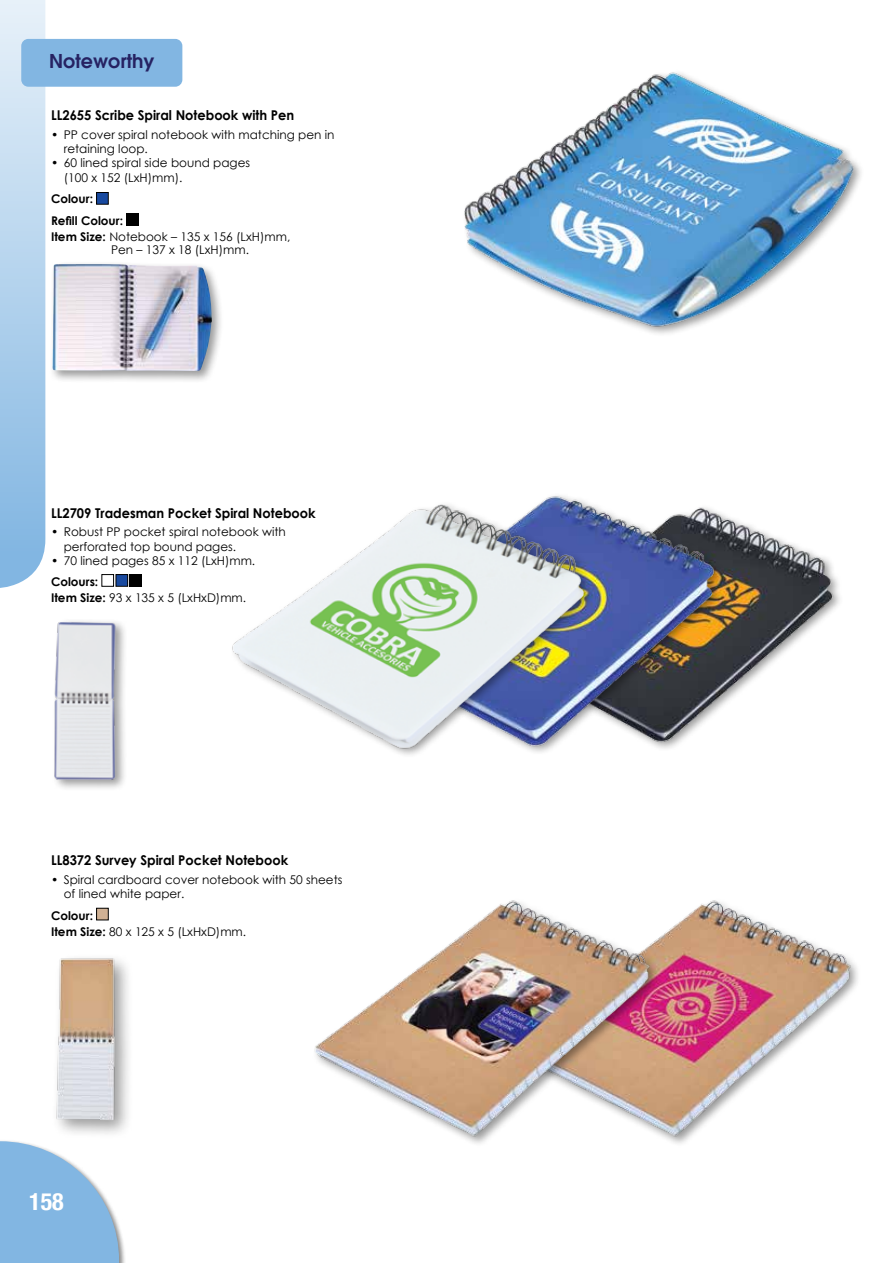
<style>
.page{position:relative;width:893px;height:1263px;background:#fff}
.page>*{position:absolute;margin:0;border:0;box-sizing:border-box;transform-origin:0 0}
.t1{font:700 condensed 24px "Helvetica Neue";color:#fff}
.t2{font:600 18.9px "Avant Garde";color:#262262}
.t3{font:700 13.5px "Century Gothic";color:#000;scale:.96 1}
.t4{font:12px/14.2px "Century Gothic";color:#000}
.t5{font:700 12px/21.8px "Century Gothic";color:#000}
.s1{font-weight:700}
</style>
<div class="page">
<svg style="left:0;top:0;width:45px;height:588px;background:#b2d2ec"></svg>
<div style="left:0;top:1139px;width:127px;height:124px;background:#000;opacity:.46"></div>
<svg style="left:0;top:1141px;width:119px;height:122px"></svg>
<div style="left:21px;top:39px;width:161px;height:48px;background:#82b6e2;border-radius:7px"></div>
<img style="left:724px;top:515px;width:116px;height:189px">
<img style="left:54px;top:621px;width:71px;height:167px">
<div style="left:102px;top:574px;width:12px;height:12px;border:1px solid #000"></div>
<div style="left:116px;top:574px;width:12px;height:12px;background:#18499f"></div>
<div style="left:116px;top:574px;width:12px;height:12px;border:1px solid #000"></div>
<div style="left:130px;top:574px;width:12px;height:12px;background:#000"></div>
<img style="left:594px;top:506px;width:128px;height:243px">
<img style="left:232px;top:495px;width:360px;height:260px">
<div style="left:97px;top:192px;width:11px;height:12px;background:#18499f"></div>
<div style="left:96px;top:192px;width:12px;height:12px;border:1px solid #000"></div>
<div style="left:126px;top:213px;width:12px;height:12px;background:#000"></div>
<div style="left:49px;top:260px;width:175px;height:123px;background:#000;opacity:.4"></div>
<img style="left:52px;top:264px;width:160px;height:107px">
<img style="left:464px;top:72px;width:397px;height:262px">
<img style="left:56px;top:958px;width:73px;height:176px">
<div style="left:97px;top:908px;width:11px;height:12px;background:#d0b194"></div>
<div style="left:96px;top:908px;width:12px;height:12px;border:1px solid #000"></div>
<img style="left:717px;top:901px;width:141px;height:212px">
<img style="left:314px;top:900px;width:403px;height:244px">
<h2 class="t2" style="left:49px;top:48px;width:107px">Noteworthy</h2>
<p class="t3" style="left:51px;top:105px;width:255px">LL2655 Scribe Spiral Notebook with Pen</p>
<p class="t4" style="left:64px;top:127px;width:272px;text-indent:-13px">• PP cover spiral notebook with matching pen in retaining loop.</p>
<p class="t4" style="left:64px;top:156px;width:188px;text-indent:-13px">• 60 lined spiral side bound pages (100 x 152 (LxH)mm).</p>
<p class="t5" style="left:51px;top:188px;width:73px">Colour:<br>Refill Colour:</p>
<p class="t4" style="left:111px;top:229px;width:181px;line-height:13.5px;text-indent:-60px"><span class="s1">Item Size:</span> Notebook – 135 x 156 (LxH)mm,<br>Pen – 137 x 18 (LxH)mm.</p>
<p class="t3" style="left:51px;top:503px;width:277px">LL2709 Tradesman Pocket Spiral Notebook</p>
<p class="t4" style="left:64px;top:525px;width:224px;text-indent:-13px">• Robust PP pocket spiral notebook with perforated top bound pages.</p>
<p class="t4" style="left:51px;top:553px;width:206px">• 70 lined pages 85 x 112 (LxH)mm.</p>
<p class="t4" style="left:51px;top:574px;width:197px;line-height:15.3px"><span class="s1">Colours:<br>Item Size:</span> 93 x 135 x 5 (LxHxD)mm.</p>
<p class="t3" style="left:51px;top:850px;width:249px">LL8372 Survey Spiral Pocket Notebook</p>
<p class="t4" style="left:64px;top:872px;width:280px;text-indent:-13px">• Spiral cardboard cover notebook with 50 sheets of lined white paper.</p>
<p class="t4" style="left:51px;top:908px;width:197px;line-height:15.6px"><span class="s1">Colour:<br>Item Size:</span> 80 x 125 x 5 (LxHxD)mm.</p>
<h1 class="t1" style="left:29px;top:1181px;width:36px">158</h1>
</div>
